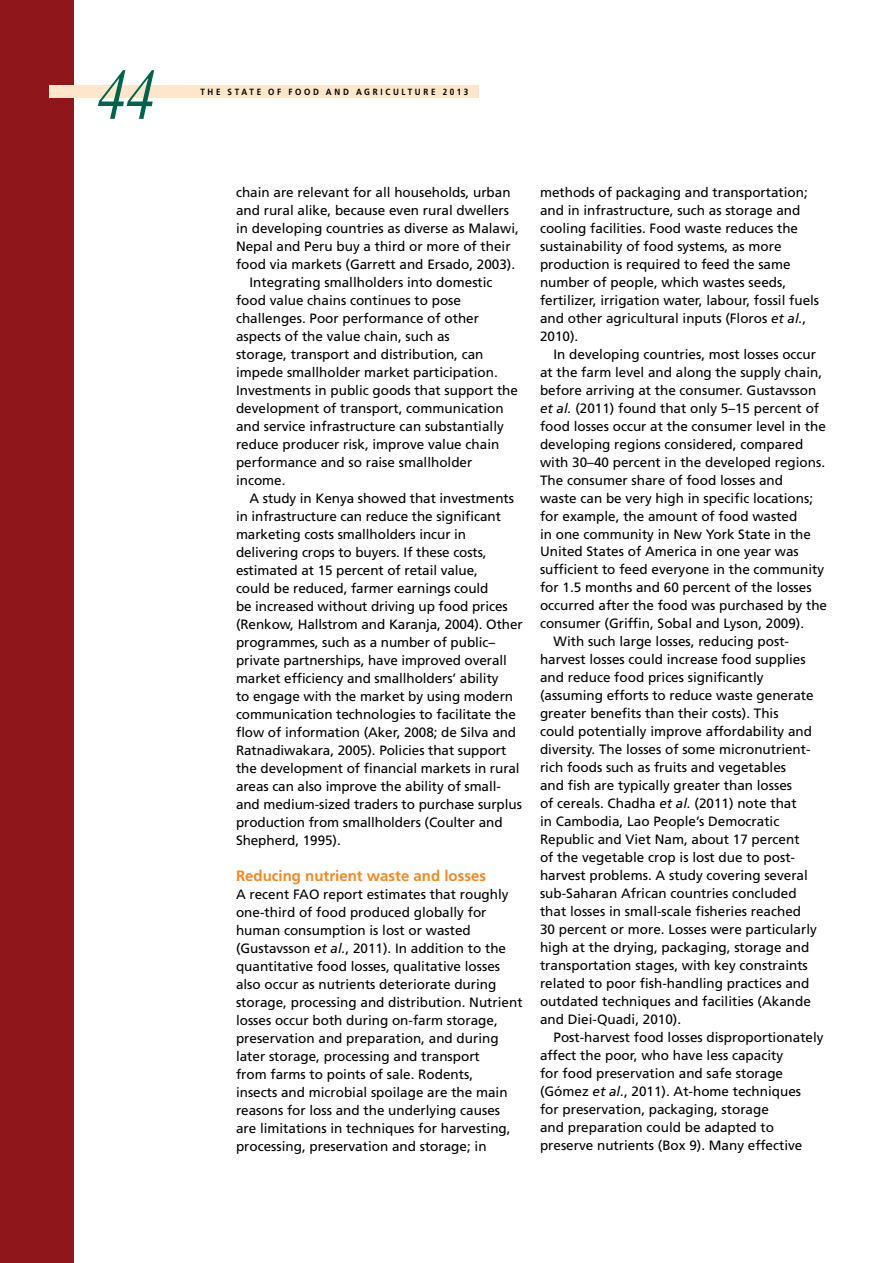
<style>
.page{position:relative;width:893px;height:1263px;background:#fff}
.page>*{position:absolute;margin:0;border:0;box-sizing:border-box;transform-origin:0 0}
.t1{font:italic 72px "Times";color:#00624b;scale:.8 1}
.t2{font:700 15px "Frutiger LT Std";color:#f08927}
.t3{font:13.5px/18px "Frutiger LT Std";color:#000}
.t4{font:700 9px "Frutiger LT Std";letter-spacing:.325em;color:#000;scale:.9 1}
.s1{font-style:italic}
</style>
<div class="page">
<div style="left:0;top:0;width:74px;height:1263px;background:#8f161b"></div>
<div style="left:49px;top:85px;width:429px;height:13px;background:#fde6ca"></div>
<h1 class="t1" style="left:98px;top:32px;width:74px">44</h1>
<p class="t4" style="left:200px;top:87px;width:299px">THE STATE OF FOOD AND AGRICULTURE 2013</p>
<p class="t3" style="left:236px;top:183px;width:276px">chain are relevant for all households, urban</p>
<p class="t3" style="left:236px;top:201px;width:275px">and rural alike, because even rural dwellers</p>
<p class="t3" style="left:236px;top:219px;width:284px">in developing countries as diverse as Malawi,</p>
<p class="t3" style="left:236px;top:237px;width:276px">Nepal and Peru buy a third or more of their</p>
<p class="t3" style="left:236px;top:255px;width:281px">food via markets (Garrett and E rsado, 2003).</p>
<p class="t3" style="left:249px;top:273px;width:245px">I ntegrating smallholders into domestic</p>
<p class="t3" style="left:236px;top:291px;width:227px">food value chains continues to pose</p>
<p class="t3" style="left:236px;top:309px;width:245px">challenges. Poor performance of other</p>
<p class="t3" style="left:236px;top:327px;width:215px">aspects of the value chain, such as</p>
<p class="t3" style="left:236px;top:345px;width:249px">storage, transport and distribution, can</p>
<p class="t3" style="left:236px;top:363px;width:263px">impede smallholder market participation.</p>
<p class="t3" style="left:236px;top:381px;width:284px">I nvestments in public goods that support the</p>
<p class="t3" style="left:236px;top:399px;width:269px">development of transport, communication</p>
<p class="t3" style="left:236px;top:417px;width:269px">and service infrastructure can substantially</p>
<p class="t3" style="left:236px;top:435px;width:265px">reduce producer risk, improve value chain</p>
<p class="t3" style="left:236px;top:453px;width:238px">performance and so raise smallholder</p>
<p class="t3" style="left:236px;top:471px;width:51px">income.</p>
<p class="t3" style="left:249px;top:489px;width:266px">A study in Kenya showed that investments</p>
<p class="t3" style="left:236px;top:507px;width:266px">in infrastructure can reduce the significant</p>
<p class="t3" style="left:236px;top:525px;width:232px">marketing costs smallholders incur in</p>
<p class="t3" style="left:236px;top:543px;width:252px">delivering crops to buyers. If these costs,</p>
<p class="t3" style="left:236px;top:561px;width:243px">estimated at 15 percent of retail value,</p>
<p class="t3" style="left:236px;top:579px;width:254px">could be reduced, farmer earnings could</p>
<p class="t3" style="left:236px;top:597px;width:273px">be increased without driving up food prices</p>
<p class="t3" style="left:236px;top:615px;width:288px">(Renkow, Hallstrom and Karanja, 2004). Other</p>
<p class="t3" style="left:236px;top:633px;width:261px">programmes, such as a number of public–</p>
<p class="t3" style="left:236px;top:651px;width:272px">private partnerships, have improved overall</p>
<p class="t3" style="left:236px;top:669px;width:264px">market efficiency and smallholders’ ability</p>
<p class="t3" style="left:236px;top:687px;width:279px">to engage with the market by using modern</p>
<p class="t3" style="left:236px;top:705px;width:281px">communication technologies to facilitate the</p>
<p class="t3" style="left:236px;top:723px;width:282px">flow of information (Aker, 2008; de Silva and</p>
<p class="t3" style="left:236px;top:741px;width:272px">Ratnadiwakara, 2005). Policies that support</p>
<p class="t3" style="left:236px;top:759px;width:285px">the development of financial markets in rural</p>
<p class="t3" style="left:236px;top:777px;width:266px">areas can also improve the ability of small-</p>
<p class="t3" style="left:236px;top:795px;width:287px">and medium-sized traders to purchase surplus</p>
<p class="t3" style="left:236px;top:813px;width:268px">production from smallholders (Coulter and</p>
<p class="t3" style="left:236px;top:831px;width:106px">Shepherd, 1995).</p>
<p class="t2" style="left:236px;top:867px;width:252px">Reducing nutrient waste and losses</p>
<p class="t3" style="left:236px;top:885px;width:288px">A recent FAO report estimates that roughly one-third of food produced globally for human consumption is lost or wasted (Gustavsson <span class="s1">et al.</span>, 2011). I n addition to the quantitative food losses, qualitative losses also occur as nutrients deteriorate during storage, processing and distribution. N utrient losses occur both during on-farm storage, preservation and preparation, and during later storage, processing and transport<br>from farms to points of sale. Rodents,<br>insects and microbial spoilage are the main reasons for loss and the underlying causes are limitations in techniques for harvesting, processing, preservation and storage; in</p>
<p class="t3" style="left:540px;top:183px;width:281px">methods of packaging and transportation; and in infrastructure, such as storage and cooling facilities. Food waste reduces the sustainability of food systems, as more production is required to feed the same number of people, which wastes seeds, fertilizer, irrigation water, labour, fossil fuels and other agricultural inputs (Floros <span class="s1">et al.</span>, 2010).</p>
<p class="t3" style="left:554px;top:345px;width:264px">I n developing countries, most losses occur</p>
<p class="t3" style="left:540px;top:363px;width:284px">at the farm level and along the supply chain,</p>
<p class="t3" style="left:540px;top:381px;width:278px">before arriving at the consumer. Gustavsson</p>
<p class="t3" style="left:540px;top:399px;width:281px"><span class="s1">et al.</span> (2011) found that only 5–15 percent of</p>
<p class="t3" style="left:540px;top:417px;width:287px">food losses occur at the consumer level in the</p>
<p class="t3" style="left:540px;top:435px;width:265px">developing regions considered, compared</p>
<p class="t3" style="left:540px;top:453px;width:287px">with 30–40 percent in the developed regions.</p>
<p class="t3" style="left:540px;top:471px;width:245px">The consumer share of food losses and</p>
<p class="t3" style="left:540px;top:489px;width:275px">waste can be very high in specific locations;</p>
<p class="t3" style="left:540px;top:507px;width:259px">for example, the amount of food wasted</p>
<p class="t3" style="left:540px;top:525px;width:272px">in one community in New York State in the</p>
<p class="t3" style="left:540px;top:543px;width:260px">U nited States of America in one year was</p>
<p class="t3" style="left:540px;top:561px;width:286px">sufficient to feed everyone in the community</p>
<p class="t3" style="left:540px;top:579px;width:273px">for 1.5 months and 60 percent of the losses</p>
<p class="t3" style="left:540px;top:597px;width:289px">occurred after the food was purchased by the</p>
<p class="t3" style="left:540px;top:615px;width:266px">consumer (Griffin, Sobal and Lyson, 2009).</p>
<p class="t3" style="left:554px;top:633px;width:237px">With such large losses, reducing post-</p>
<p class="t3" style="left:540px;top:651px;width:267px">harvest losses could increase food supplies</p>
<p class="t3" style="left:540px;top:669px;width:225px">and reduce food prices significantly</p>
<p class="t3" style="left:540px;top:687px;width:275px">(assuming efforts to reduce waste generate</p>
<p class="t3" style="left:540px;top:705px;width:240px">greater benefits than their costs). This</p>
<p class="t3" style="left:540px;top:723px;width:274px">could potentially improve affordability and</p>
<p class="t3" style="left:540px;top:741px;width:272px">diversity. The losses of some micronutrient-</p>
<p class="t3" style="left:540px;top:759px;width:248px">rich foods such as fruits and vegetables</p>
<p class="t3" style="left:540px;top:777px;width:254px">and fish are typically greater than losses</p>
<p class="t3" style="left:540px;top:795px;width:258px">of cereals. Chadha <span class="s1">et al.</span> (2011) note that</p>
<p class="t3" style="left:540px;top:813px;width:241px">in Cambodia, Lao People’s Democratic</p>
<p class="t3" style="left:540px;top:831px;width:261px">Republic and Viet Nam, about 17 percent</p>
<p class="t3" style="left:540px;top:849px;width:257px">of the vegetable crop is lost due to post-</p>
<p class="t3" style="left:540px;top:867px;width:269px">harvest problems. A study covering several</p>
<p class="t3" style="left:540px;top:885px;width:258px">sub-Saharan African countries concluded</p>
<p class="t3" style="left:540px;top:903px;width:263px">that losses in small-scale fisheries reached</p>
<p class="t3" style="left:540px;top:921px;width:278px">30 percent or more. Losses were particularly</p>
<p class="t3" style="left:540px;top:939px;width:271px">high at the drying, packaging, storage and</p>
<p class="t3" style="left:540px;top:957px;width:269px">transportation stages, with key constraints</p>
<p class="t3" style="left:540px;top:975px;width:271px">related to poor fish-handling practices and</p>
<p class="t3" style="left:540px;top:993px;width:272px">outdated techniques and facilities (Akande</p>
<p class="t3" style="left:540px;top:1011px;width:143px">and Diei-Quadi, 2010).</p>
<p class="t3" style="left:554px;top:1029px;width:272px">Post-harvest food losses disproportionately</p>
<p class="t3" style="left:540px;top:1047px;width:245px">affect the poor, who have less capacity</p>
<p class="t3" style="left:540px;top:1065px;width:245px">for food preservation and safe storage</p>
<p class="t3" style="left:540px;top:1083px;width:263px">(Gómez <span class="s1">et al.</span>, 2011). At-home techniques</p>
<p class="t3" style="left:540px;top:1101px;width:230px">for preservation, packaging, storage</p>
<p class="t3" style="left:540px;top:1119px;width:236px">and preparation could be adapted to</p>
<p class="t3" style="left:540px;top:1137px;width:264px">preserve nutrients (B ox 9). M any effective</p>
</div>
